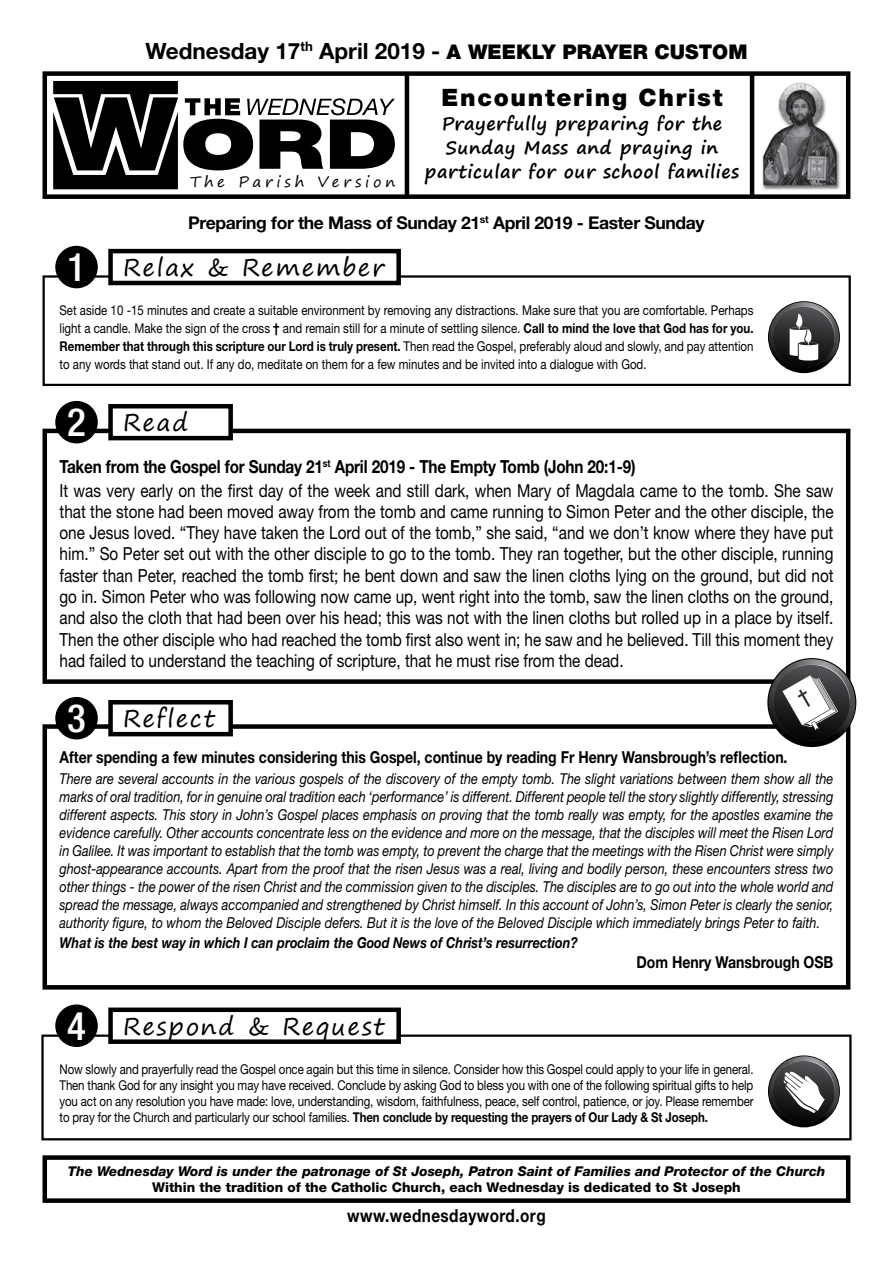
<style>
.page{position:relative;width:893px;height:1263px;background:#fff}
.page>*{position:absolute;margin:0;border:0;box-sizing:border-box;transform-origin:0 0}
.t1{font:24px "Segoe Print";letter-spacing:.07em;color:#000}
.t2{font:900 24px "Helvetica Neue LT Std";letter-spacing:.07em;color:#000}
.t3{font:700 22.5px "Helvetica Neue LT Std";color:#000}
.t4{font:18px/21.3px "Helvetica Neue LT Std";color:#000;scale:.85 1}
.t5{font:700 18px/24px "Segoe Print";letter-spacing:.03em;color:#000;text-align:center}
.t6{font:700 18px "Helvetica Neue LT Std";letter-spacing:.03em;color:#000;scale:.85 1}
.t7{font:700 17.55px "Helvetica Neue LT Std";letter-spacing:-.02em;color:#000}
.t8{font:700 16.5px "Helvetica Neue LT Std";color:#000;scale:.85 1}
.t9{font:italic 15px/18px "Helvetica Neue LT Std";color:#000;text-align:justify;scale:.85 1}
.t10{font:italic 700 15px "Helvetica Neue LT Std";color:#000;scale:.85 1}
.t11{font:15px "Segoe Print";letter-spacing:.25em;color:#000}
.t12{font:13.5px/18px "Helvetica Neue LT Std";letter-spacing:-.005em;color:#000;text-align:justify;scale:.85 1}
.t13{font:italic 800 13.5px "Helvetica Neue LT Std";color:#000}
.t14{font:800 13.5px "Helvetica Neue LT Std";color:#000}
.s1{font-weight:900;font-size:20.25px}
.s2{font-family:"Helvetica Neue LT Std";font-weight:500;font-stretch:condensed;font-size:39px;color:#fff}
.s3{font-weight:700}
</style>
<div class="page">
<div style="left:43px;top:724px;width:807px;height:265px;border:4px solid #000"></div>
<div style="left:111px;top:702px;width:120px;height:32px;background:#fff"></div>
<div style="left:108px;top:700px;width:125px;height:36px;border:4px solid #000"></div>
<div style="left:55px;top:697px;width:43px;height:42px;background:#000;border-radius:50%"></div>
<div style="left:43px;top:429px;width:807px;height:255px;border:4px solid #000"></div>
<div style="left:111px;top:406px;width:120px;height:32px;background:#fff"></div>
<div style="left:108px;top:404px;width:125px;height:36px;border:4px solid #000"></div>
<div style="left:55px;top:401px;width:43px;height:42px;background:#000;border-radius:50%"></div>
<div style="left:43px;top:1155px;width:807px;height:48px;border:4px solid #000"></div>
<div style="left:43px;top:275px;width:808px;height:111px;border:2px solid #000"></div>
<div style="left:111px;top:251px;width:288px;height:32px;background:#fff"></div>
<div style="left:108px;top:249px;width:293px;height:36px;border:4px solid #000"></div>
<div style="left:55px;top:246px;width:43px;height:42px;background:#000;border-radius:50%"></div>
<img style="left:762px;top:82px;width:78px;height:108px">
<div style="left:43px;top:71px;width:807px;height:128px;border:4px solid #000"></div>
<hr style="left:405px;top:74px;width:4px;height:123px;background:#000">
<hr style="left:750px;top:74px;width:4px;height:123px;background:#000">
<svg style="left:53px;top:81px;width:342px;height:108px"></svg>
<svg style="left:769px;top:302px;width:70px;height:70px"></svg>
<svg style="left:773px;top:306px;width:66px;height:66px"></svg>
<div style="left:41px;top:1034px;width:811px;height:106px;border:2px solid #000"></div>
<div style="left:111px;top:1010px;width:288px;height:32px;background:#fff"></div>
<div style="left:108px;top:1007px;width:293px;height:37px;border:4px solid #000"></div>
<div style="left:55px;top:1004px;width:43px;height:43px;background:#000;border-radius:50%"></div>
<svg style="left:769px;top:1056px;width:70px;height:70px"></svg>
<svg style="left:773px;top:1060px;width:66px;height:66px"></svg>
<svg style="left:768px;top:659px;width:87px;height:87px"></svg>
<svg style="left:773px;top:664px;width:82px;height:82px"></svg>
<h2 class="t3" style="left:145px;top:37px;width:604px">Wednesday 17<sup>th</sup> April 2019 - <span class="s1">A WEEKLY PRAYER CUSTOM</span></h2>
<p class="t11" style="left:190px;top:168px;width:207px">The Parish Version</p>
<h1 class="t2" style="left:442px;top:83px;width:282px">Encountering Christ</h1>
<p class="t5" style="left:425px;top:111px;width:316px">Prayerfully preparing for the<br>Sunday Mass and praying in particular for our school families</p>
<p class="t7" style="left:188px;top:211px;width:518px">Preparing for the Mass of Sunday 21<sup>st</sup> April 2019 - Easter Sunday</p>
<h1 class="t1" style="left:67px;top:246px;width:319px"><span class="s2">1</span> Relax &amp; Remember</h1>
<p class="t12" style="left:60px;top:301px;width:818px">Set aside 10 -15 minutes and create a suitable environment by removing any distractions. Make sure that you are comfortable. Perhaps light a candle. Make the sign of the cross <span class="s3">†</span> and remain still for a minute of settling silence. <span class="s3">Call to mind the love that God has for you.<br>Remember that through this scripture our Lord is truly present.</span> Then read the Gospel, preferably aloud and slowly, and pay attention to any words that stand out. If any do, meditate on them for a few minutes and be invited into a dialogue with God.</p>
<h1 class="t1" style="left:67px;top:401px;width:123px"><span class="s2">2</span> Read</h1>
<p class="t4" style="left:60px;top:455px;width:912px;line-height:23.4px"><span class="s3">Taken from the Gospel for Sunday 21</span><sup>st</sup> <span class="s3">April 2019 - The Empty Tomb (John 20:1-9)<br></span>It was very early on the first day of the week and still dark, when Mary of Magdala came to the tomb. She saw</p>
<p class="t4" style="left:60px;top:501px;width:912px;text-align:justify">that the stone had been moved away from the tomb and came running to Simon Peter and the other disciple, the one Jesus loved. “They have taken the Lord out of the tomb,” she said, “and we don’t know where they have put him.” So Peter set out with the other disciple to go to the tomb. They ran together, but the other disciple, running faster than Peter, reached the tomb first; he bent down and saw the linen cloths lying on the ground, but did not go in. Simon Peter who was following now came up, went right into the tomb, saw the linen cloths on the ground, and also the cloth that had been over his head; this was not with the linen cloths but rolled up in a place by itself.<br>Then the other disciple who had reached the tomb first also went in; he saw and he believed. Till this moment they had failed to understand the teaching of scripture, that he must rise from the dead.</p>
<h1 class="t1" style="left:67px;top:697px;width:149px"><span class="s2">3</span> Reflect</h1>
<p class="t8" style="left:60px;top:747px;width:858px">After spending a few minutes considering this Gospel, continue by reading Fr Henry Wansbrough’s reflection.</p>
<p class="t9" style="left:60px;top:769px;width:912px">There are several accounts in the various gospels of the discovery of the empty tomb. The slight variations between them show all the marks of oral tradition, for in genuine oral tradition each ‘performance’ is different. Different people tell the story slightly differently, stressing different aspects. This story in John’s Gospel places emphasis on proving that the tomb really was empty, for the apostles examine the evidence carefully. Other accounts concentrate less on the evidence and more on the message, that the disciples will meet the Risen Lord in Galilee. It was important to establish that the tomb was empty, to prevent the charge that the meetings with the Risen Christ were simply ghost-appearance accounts. Apart from the proof that the risen Jesus was a real, living and bodily person, these encounters stress two other things - the power of the risen Christ and the commission given to the disciples. The disciples are to go out into the whole world and spread the message, always accompanied and strengthened by Christ himself. In this account of John’s, Simon Peter is clearly the senior, authority figure, to whom the Beloved Disciple defers. But it is the love of the Beloved Disciple which immediately brings Peter to faith.</p>
<p class="t10" style="left:60px;top:933px;width:611px">What is the best way in which I can proclaim the Good News of Christ’s resurrection?</p>
<p class="t8" style="left:636px;top:952px;width:233px">Dom Henry Wansbrough OSB</p>
<h1 class="t1" style="left:67px;top:1004px;width:319px"><span class="s2">4</span> Respond &amp; Request</h1>
<p class="t12" style="left:60px;top:1060px;width:818px;line-height:16.2px">Now slowly and prayerfully read the Gospel once again but this time in silence. Consider how this Gospel could apply to your life in general.<br>Then thank God for any insight you may have received. Conclude by asking God to bless you with one of the following spiritual gifts to help you act on any resolution you have made: love, understanding, wisdom, faithfulness, peace, self control, patience, or joy. Please remember to pray for the Church and particularly our school families. <span class="s3">Then conclude by requesting the prayers of Our Lady &amp; St Joseph.</span></p>
<p class="t13" style="left:68px;top:1163px;width:759px">The Wednesday Word is under the patronage of St Joseph, Patron Saint of Families and Protector of the Church</p>
<p class="t14" style="left:152px;top:1179px;width:590px">Within the tradition of the Catholic Church, each Wednesday is dedicated to St Joseph</p>
<p class="t6" style="left:347px;top:1204px;width:235px">www.wednesdayword.org</p>
</div>
